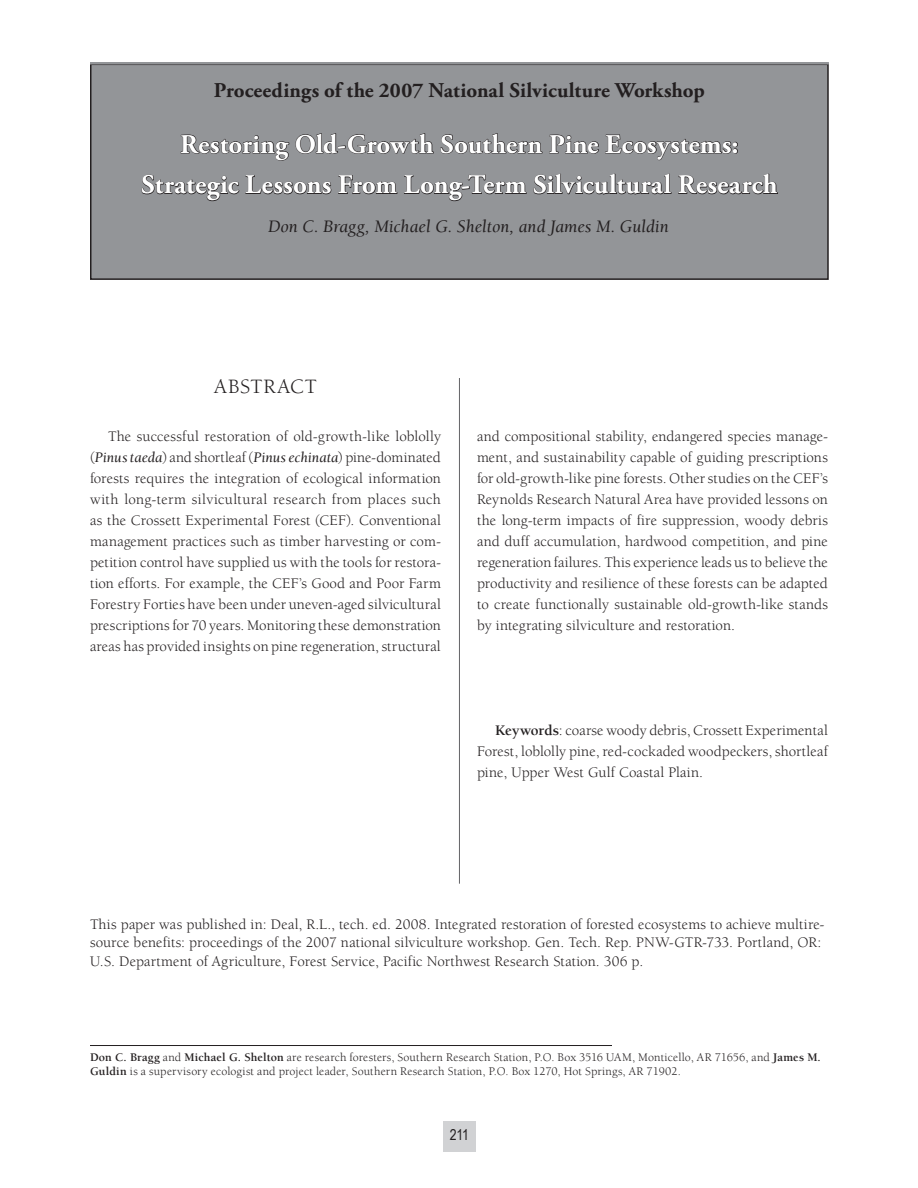
<style>
.page{position:relative;width:918px;height:1188px;background:#fff}
.page>*{position:absolute;margin:0;border:0;box-sizing:border-box;transform-origin:0 0}
.t1{font:700 27px/40.5px "Adobe Garamond Pro";letter-spacing:.005em;color:#fff;text-align:center}
.t2{font:700 21px "Adobe Garamond Pro";letter-spacing:.005em;color:#231f20}
.t3{font:21px "Berkeley Std";color:#231f20}
.t4{font:italic 18px "Berkeley Std";letter-spacing:-.005em;color:#231f20}
.t5{font:15px/21px "Berkeley Std";letter-spacing:.005em;color:#231f20;text-align:justify}
.t6{font:15px "Arial Narrow";color:#231f20}
.t7{font:12px/14.2px "Berkeley Std";letter-spacing:.015em;color:#231f20}
.s1{font-style:italic}
.s2{font-weight:700}
</style>
<div class="page">
<hr style="left:459px;top:378px;width:1px;height:506px;background:#636366">
<div style="left:91px;top:64px;width:737px;height:215px;background:#939598"></div>
<div style="left:90px;top:64px;width:739px;height:216px;border:2px solid #231f20"></div>
<div style="left:443px;top:1121px;width:33px;height:31px;background:#d1d2d4"></div>
<hr style="left:90px;top:62px;width:739px;height:2px;background:#939598">
<svg style="left:180px;top:133px;width:254px;height:28px"></svg>
<svg style="left:440px;top:133px;width:102px;height:21px"></svg>
<svg style="left:549px;top:134px;width:50px;height:20px"></svg>
<svg style="left:605px;top:134px;width:133px;height:26px"></svg>
<svg style="left:141px;top:174px;width:191px;height:27px"></svg>
<svg style="left:338px;top:175px;width:59px;height:20px"></svg>
<svg style="left:404px;top:174px;width:122px;height:27px"></svg>
<svg style="left:533px;top:173px;width:138px;height:22px"></svg>
<svg style="left:678px;top:173px;width:100px;height:22px"></svg>
<hr style="left:90px;top:1045px;width:522px;height:1px;background:#231f20">
<h2 class="t2" style="left:214px;top:78px;width:493px">Proceedings of the 2007 National Silviculture Workshop</h2>
<h1 class="t1" style="left:141px;top:125px;width:638px">Restoring Old-Growth Southern Pine Ecosystems:<br>Strategic Lessons From Long-Term Silvicultural Research</h1>
<p class="t4" style="left:268px;top:217px;width:402px">Don C. Bragg, Michael G. Shelton, and James M. Guldin</p>
<h2 class="t3" style="left:214px;top:375px;width:28px">Abstract</h2>
<p class="t5" style="left:90px;top:426px;width:353px;text-indent:18px">The successful restoration of old-growth-like loblolly (<span class="s1">Pinus taeda</span>) and shortleaf (<span class="s1">Pinus echinata</span>) pine-dominated forests requires the integration of ecological information with long-term silvicultural research from places such as the Crossett Experimental Forest (CEF). Conventional management practices such as timber harvesting or com&shy;petition control have supplied us with the tools for restora&shy;tion efforts. For example, the CEF’s Good and Poor Farm Forestry Forties have been under uneven-aged silvicultural prescriptions for 70 years. Monitoring these demonstration areas has provided insights on pine regeneration, structural</p>
<p class="t5" style="left:477px;top:426px;width:353px">and compositional stability, endangered species manage&shy;ment, and sustainability capable of guiding prescriptions for old-growth-like pine forests. Other studies on the CEF’s Reynolds Research Natural Area have provided lessons on the long-term impacts of fire suppression, woody debris and duff accumulation, hardwood competition, and pine regeneration failures. This experience leads us to believe the productivity and resilience of these forests can be adapted to create functionally sustainable old-growth-like stands by integrating silviculture and restoration.</p>
<p class="t5" style="left:477px;top:720px;width:352px;text-indent:18px"><span class="s2">Keywords</span>: coarse woody debris, Crossett Experimental Forest, loblolly pine, red-cockaded woodpeckers, shortleaf pine, Upper West Gulf Coastal Plain.</p>
<p class="t5" style="left:90px;top:915px;width:736px;line-height:18.8px;text-align:left">This paper was published in: Deal, R.L., tech. ed. 2008. Integrated restoration of forested ecosystems to achieve multire&shy;source benefits: proceedings of the 2007 national silviculture workshop. Gen. Tech. Rep. PNW-GTR-733. Portland, OR:<br>U.S. Department of Agriculture, Forest Service, Pacific Northwest Research Station. 306 p.</p>
<p class="t7" style="left:90px;top:1050px;width:732px"><span class="s2">Don C. Bragg</span> and <span class="s2">Michael G. Shelton</span> are research foresters, Southern Research Station, P.O. Box 3516 UAM, Monticello, AR 71656, and <span class="s2">James M.<br>Guldin</span> is a supervisory ecologist and project leader, Southern Research Station, P.O. Box 1270, Hot Springs, AR 71902.</p>
<p class="t6" style="left:450px;top:1127px;width:7px">211</p>
</div>
